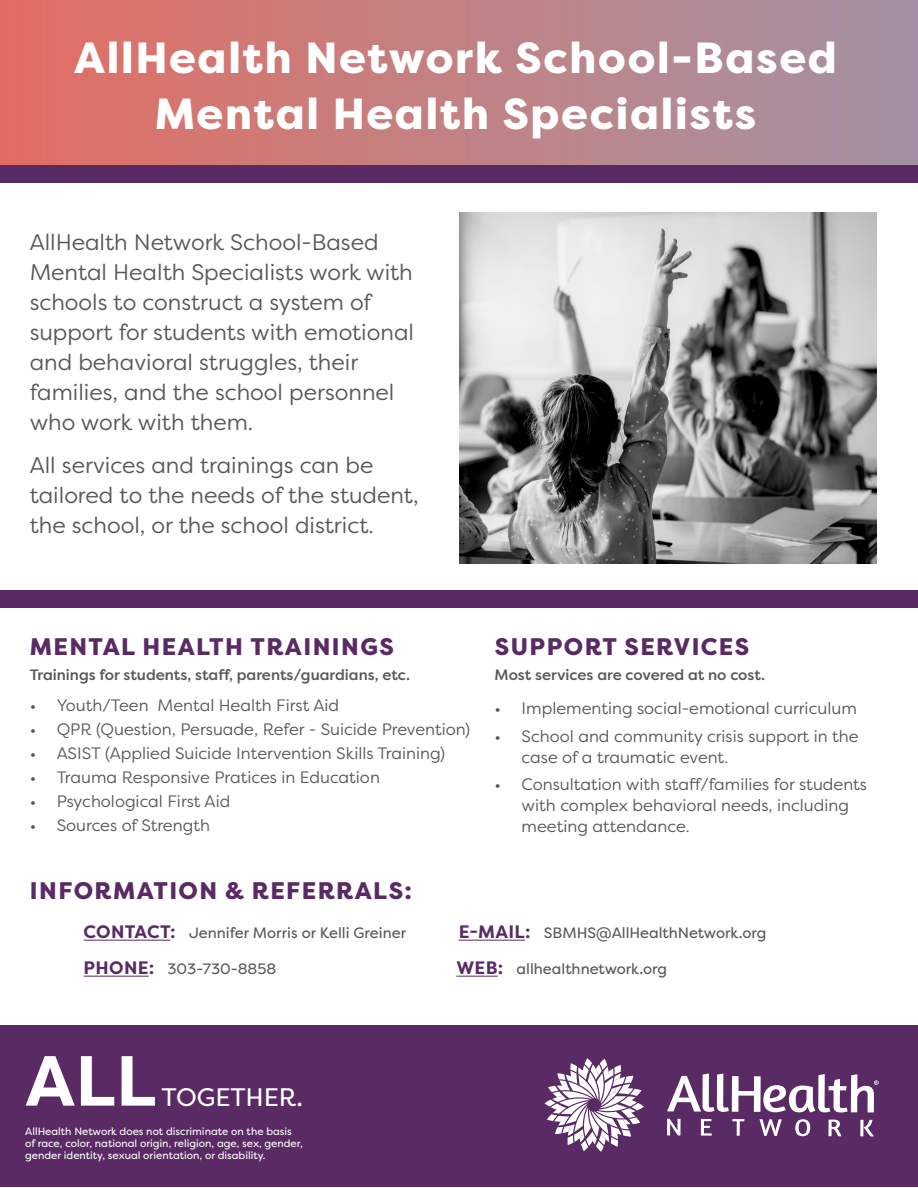
<style>
.page{position:relative;width:918px;height:1188px;background:#fff}
.page>*{position:absolute;margin:0;border:0;box-sizing:border-box;transform-origin:0 0}
.t1{font:700 70.65px "Filson Pro";color:#fff}
.t2{font:800 43.5px/55.5px "Filson Pro";letter-spacing:.04em;color:#fff;text-align:center}
.t3{font:25.35px "Filson Pro";color:#fff}
.t4{font:800 24px "Filson Pro";letter-spacing:.06em;color:#5a2a64}
.t5{font:22.5px/30px "Filson Pro";color:#57585a}
.t6{font:16.5px/21px "Filson Pro";color:#57585a}
.t7{font:15px "Filson Pro";color:#57585a}
.t8{font:500 15px "Filson Pro";color:#57585a}
.t9{font:10.5px/12px "Filson Pro";color:#fff}
.s1{font-weight:700;font-size:18px;color:#5a2a64}
</style>
<div class="page">
<div style="left:0;top:1026px;width:918px;height:161px;background:#5a2a64"></div>
<div style="left:0;top:590px;width:918px;height:18px;background:#5a2a64"></div>
<div style="left:0;top:0;width:918px;height:165px;background:linear-gradient(to right,#e26f63,#a293a4)"></div>
<hr style="left:84px;top:940px;width:86px;height:1px;background:#5a2a64">
<hr style="left:459px;top:940px;width:66px;height:1px;background:#5a2a64">
<hr style="left:84px;top:976px;width:65px;height:1px;background:#5a2a64">
<hr style="left:456px;top:976px;width:42px;height:1px;background:#5a2a64">
<div style="left:0;top:165px;width:918px;height:17px;background:#5a2a64"></div>
<img style="left:459px;top:212px;width:418px;height:352px">
<svg style="left:667px;top:1119px;width:14px;height:16px"></svg>
<svg style="left:701px;top:1119px;width:11px;height:17px"></svg>
<svg style="left:732px;top:1119px;width:13px;height:17px"></svg>
<svg style="left:759px;top:1119px;width:23px;height:17px"></svg>
<svg style="left:795px;top:1119px;width:15px;height:17px"></svg>
<svg style="left:828px;top:1120px;width:13px;height:16px"></svg>
<hr style="left:860px;top:1120px;width:3px;height:16px;background:#fff">
<svg style="left:864px;top:1120px;width:10px;height:16px"></svg>
<svg style="left:544px;top:1058px;width:98px;height:94px"></svg>
<svg style="left:667px;top:1073px;width:212px;height:40px"></svg>
<p class="t2" style="left:74px;top:31px;width:764px">AllHealth Network School-Based<br>Mental Health Specialists</p>
<p class="t5" style="left:30px;top:226px;width:386px">AllHealth Network School-Based<br>Mental Health Specialists work with schools to construct a system of support for students with emotional and behavioral struggles, their families, and the school personnel who work with them.</p>
<p class="t5" style="left:30px;top:450px;width:390px">All services and trainings can be tailored to the needs of the student, the school, or the school district.</p>
<p class="t4" style="left:30px;top:631px;width:365px">MENTAL HEALTH TRAININGS</p>
<p class="t8" style="left:30px;top:665px;width:382px">Trainings for students, staff, parents/guardians, etc.</p>
<p class="t6" style="left:30px;top:695px;width:311px">• Youth/Teen Mental Health First Aid</p>
<p class="t6" style="left:30px;top:719px;width:442px">• QPR (Question, Persuade, Refer - Suicide Prevention)</p>
<p class="t6" style="left:30px;top:743px;width:417px">• ASIST (Applied Suicide Intervention Skills Training)</p>
<p class="t6" style="left:30px;top:767px;width:352px">• Trauma Responsive Pratices in Education</p>
<p class="t6" style="left:30px;top:791px;width:202px">• Psychological First Aid</p>
<p class="t6" style="left:30px;top:815px;width:182px">• Sources of Strength</p>
<p class="t4" style="left:30px;top:875px;width:384px">INFORMATION &amp; REFERRALS:</p>
<p class="t4" style="left:495px;top:631px;width:256px">SUPPORT SERVICES</p>
<p class="t8" style="left:495px;top:665px;width:272px">Most services are covered at no cost.</p>
<p class="t6" style="left:495px;top:697px;width:364px">• Implementing social-emotional curriculum</p>
<p class="t6" style="left:522px;top:725px;width:339px;text-indent:-27px">• School and community crisis support in the case of a traumatic event.</p>
<p class="t6" style="left:522px;top:774px;width:347px;text-indent:-27px">• Consultation with staff/families for students with complex behavioral needs, including meeting attendance.</p>
<p class="t7" style="left:84px;top:923px;width:324px"><span class="s1">CONTACT:</span> Jennifer Morris or Kelli Greiner</p>
<p class="t7" style="left:459px;top:923px;width:309px"><span class="s1">E-MAIL:</span> SBMHS@AllHealthNetwork.org</p>
<p class="t7" style="left:84px;top:959px;width:194px"><span class="s1">PHONE:</span> 303-730-8858</p>
<p class="t7" style="left:456px;top:959px;width:212px"><span class="s1">WEB:</span> allhealthnetwork.org</p>
<p class="t1" style="left:25px;top:1036px;width:133px">ALL</p>
<p class="t3" style="left:162px;top:1080px;width:143px">TOGETHER.</p>
<p class="t9" style="left:25px;top:1125px;width:279px">AllHealth Network does not discriminate on the basis of race, color, national origin, religion, age, sex, gender, gender identity, sexual orientation, or disability.</p>
</div>
